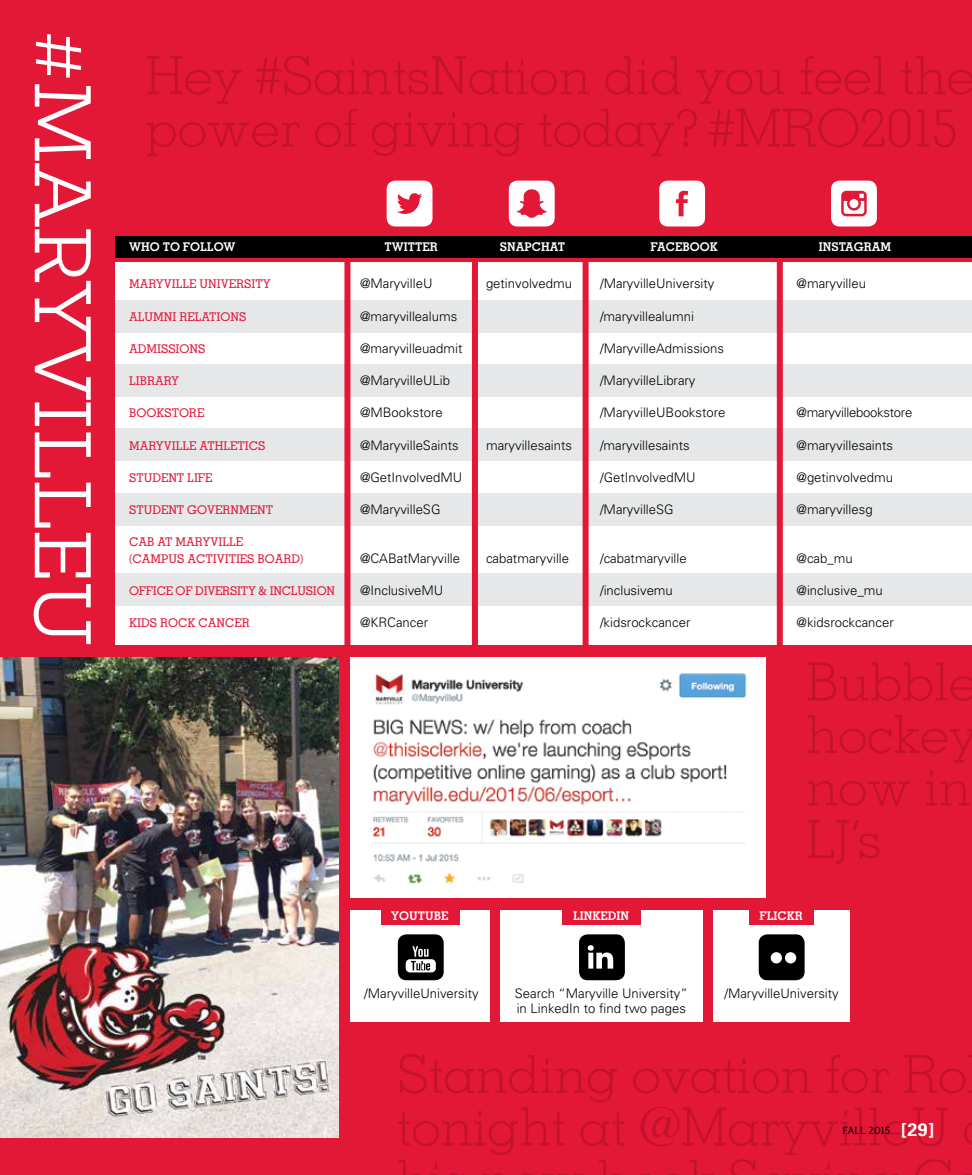
<style>
.page{position:relative;width:972px;height:1175px;background:#fff}
.page>*{position:absolute;margin:0;border:0;box-sizing:border-box;transform-origin:0 0}
.t1{font:91.8px "Klinic Slab";color:#fff}
.t2{font:300 52.5px/52.5px "Memphis";color:#c4122e}
.t3{font:300 13.2px "Univers";color:#000}
.t4{font:300 13.2px "Univers";letter-spacing:-.02em;color:#000}
.t5{font:500 12px/16.5px "Memphis";color:#e31837}
.t6{font:700 12px "Memphis";color:#fff}
.t7{font:500 12px "Memphis";letter-spacing:-.02em;color:#e31837}
.t8{font:12px "Grant Avenue";letter-spacing:.02em;color:#000}
.s1{font-family:"Univers";font-weight:700;font-size:18px;color:#fff}
</style>
<div class="page">
<div style="left:0;top:0;width:972px;height:1174px;background:#e31837"></div>
<div style="left:350px;top:910px;width:500px;height:111px;background:#fff"></div>
<div style="left:398px;top:934px;width:46px;height:46px;background:#000;border-radius:9px"></div>
<div style="left:579px;top:934px;width:46px;height:46px;background:#000;border-radius:9px"></div>
<div style="left:759px;top:934px;width:46px;height:46px;background:#000;border-radius:9px"></div>
<svg style="left:406px;top:946px;width:30px;height:26px"></svg>
<div style="left:785px;top:952px;width:11px;height:11px;background:#fff;border-radius:50%"></div>
<div style="left:771px;top:952px;width:11px;height:11px;background:#fff;border-radius:50%"></div>
<svg style="left:588px;top:945px;width:25px;height:23px"></svg>
<div style="left:382px;top:896px;width:78px;height:28px;background:#e31837"></div>
<div style="left:563px;top:896px;width:78px;height:28px;background:#e31837"></div>
<div style="left:749px;top:896px;width:64px;height:28px;background:#e31837"></div>
<div style="left:491px;top:896px;width:9px;height:135px;background:#e31837"></div>
<div style="left:704px;top:896px;width:9px;height:139px;background:#e31837"></div>
<div style="left:115px;top:262px;width:857px;height:383px;background:#fff"></div>
<img style="left:350px;top:657px;width:415px;height:240px">
<div style="left:387px;top:181px;width:46px;height:45px;background:#fff;border-radius:9px"></div>
<div style="left:509px;top:181px;width:46px;height:45px;background:#fff;border-radius:9px"></div>
<div style="left:659px;top:181px;width:46px;height:45px;background:#fff;border-radius:9px"></div>
<div style="left:831px;top:181px;width:46px;height:45px;background:#fff;border-radius:9px"></div>
<svg style="left:397px;top:193px;width:25px;height:21px"></svg>
<svg style="left:676px;top:191px;width:12px;height:25px"></svg>
<svg style="left:841px;top:191px;width:26px;height:25px"></svg>
<svg style="left:517px;top:189px;width:30px;height:29px"></svg>
<div style="left:115px;top:300px;width:857px;height:33px;background:#e6e7e8"></div>
<div style="left:115px;top:365px;width:857px;height:32px;background:#e6e7e8"></div>
<div style="left:115px;top:428px;width:857px;height:33px;background:#e6e7e8"></div>
<div style="left:115px;top:493px;width:857px;height:33px;background:#e6e7e8"></div>
<div style="left:115px;top:573px;width:857px;height:33px;background:#e6e7e8"></div>
<div style="left:583px;top:257px;width:6px;height:395px;background:#e31837"></div>
<div style="left:777px;top:257px;width:6px;height:395px;background:#e31837"></div>
<div style="left:472px;top:257px;width:6px;height:395px;background:#e31837"></div>
<div style="left:344px;top:257px;width:6px;height:395px;background:#e31837"></div>
<img style="left:0;top:657px;width:338px;height:480px">
<div style="left:115px;top:236px;width:857px;height:21px;background:#000"></div>
<h1 class="t1" style="left:121px;top:31px;width:617px;rotate:90deg">#MARYVILLEU</h1>
<h2 class="t2" style="left:146px;top:48px;width:831px">Hey #SaintsNation did you feel the power of giving today? #MRO2015</h2>
<p class="t6" style="left:129px;top:239px;width:108px">WHO TO FOLLOW</p>
<p class="t6" style="left:384px;top:239px;width:55px">TWITTER</p>
<p class="t6" style="left:500px;top:239px;width:67px">SNAPCHAT</p>
<p class="t6" style="left:650px;top:239px;width:69px">FACEBOOK</p>
<p class="t6" style="left:819px;top:239px;width:74px">INSTAGRAM</p>
<p class="t5" style="left:129px;top:275px;width:143px">MARYVILLE UNIVERSITY</p>
<p class="t3" style="left:360px;top:276px;width:74px">@MaryvilleU</p>
<p class="t3" style="left:486px;top:276px;width:88px">getinvolvedmu</p>
<p class="t3" style="left:600px;top:276px;width:116px">/MaryvilleUniversity</p>
<p class="t3" style="left:797px;top:276px;width:71px">@maryvilleu</p>
<p class="t5" style="left:129px;top:308px;width:119px">ALUMNI RELATIONS</p>
<p class="t3" style="left:360px;top:308px;width:99px">@maryvillealums</p>
<p class="t3" style="left:600px;top:308px;width:96px">/maryvillealumni</p>
<p class="t5" style="left:129px;top:340px;width:78px">ADMISSIONS</p>
<p class="t3" style="left:360px;top:340px;width:104px">@maryvilleuadmit</p>
<p class="t3" style="left:600px;top:340px;width:125px">/MaryvilleAdmissions</p>
<p class="t5" style="left:129px;top:372px;width:52px">LIBRARY</p>
<p class="t3" style="left:360px;top:372px;width:91px">@MaryvilleULib</p>
<p class="t3" style="left:600px;top:372px;width:97px">/MaryvilleLibrary</p>
<p class="t5" style="left:129px;top:404px;width:77px">BOOKSTORE</p>
<p class="t3" style="left:360px;top:405px;width:84px">@MBookstore</p>
<p class="t3" style="left:600px;top:405px;width:127px">/MaryvilleUBookstore</p>
<p class="t4" style="left:797px;top:405px;width:117px">@maryvillebookstore</p>
<p class="t5" style="left:129px;top:437px;width:138px">MARYVILLE ATHLETICS</p>
<p class="t3" style="left:360px;top:437px;width:100px">@MaryvilleSaints</p>
<p class="t3" style="left:486px;top:437px;width:88px">maryvillesaints</p>
<p class="t3" style="left:600px;top:437px;width:91px">/maryvillesaints</p>
<p class="t3" style="left:797px;top:437px;width:98px">@maryvillesaints</p>
<p class="t5" style="left:129px;top:469px;width:85px">STUDENT LIFE</p>
<p class="t3" style="left:360px;top:469px;width:104px">@GetInvolvedMU</p>
<p class="t3" style="left:600px;top:469px;width:97px">/GetInvolvedMU</p>
<p class="t3" style="left:797px;top:469px;width:98px">@getinvolvedmu</p>
<p class="t5" style="left:129px;top:501px;width:146px">STUDENT GOVERNMENT</p>
<p class="t3" style="left:360px;top:501px;width:82px">@MaryvilleSG</p>
<p class="t3" style="left:600px;top:501px;width:75px">/MaryvilleSG</p>
<p class="t3" style="left:797px;top:501px;width:78px">@maryvillesg</p>
<p class="t5" style="left:129px;top:533px;width:176px">CAB AT MARYVILLE<br>(CAMPUS ACTIVITIES BOARD)</p>
<p class="t3" style="left:360px;top:550px;width:102px">@CABatMaryville</p>
<p class="t3" style="left:486px;top:550px;width:85px">cabatmaryville</p>
<p class="t3" style="left:600px;top:550px;width:88px">/cabatmaryville</p>
<p class="t3" style="left:797px;top:550px;width:58px">@cab_mu</p>
<p class="t7" style="left:129px;top:583px;width:208px">OFFICE OF DIVERSITY &amp; INCLUSION</p>
<p class="t3" style="left:360px;top:582px;width:85px">@InclusiveMU</p>
<p class="t3" style="left:600px;top:582px;width:74px">/inclusivemu</p>
<p class="t3" style="left:797px;top:582px;width:88px">@inclusive_mu</p>
<p class="t5" style="left:129px;top:614px;width:122px">KIDS ROCK CANCER</p>
<p class="t3" style="left:360px;top:615px;width:70px">@KRCancer</p>
<p class="t3" style="left:600px;top:615px;width:92px">/kidsrockcancer</p>
<p class="t3" style="left:797px;top:615px;width:99px">@kidsrockcancer</p>
<h2 class="t2" style="left:806px;top:654px;width:174px">Bubble hockey now in<br>LJ’s</h2>
<p class="t6" style="left:391px;top:907px;width:59px">YOUTUBE</p>
<p class="t6" style="left:573px;top:907px;width:57px">LINKEDIN</p>
<p class="t6" style="left:760px;top:907px;width:45px">FLICKR</p>
<p class="t3" style="left:364px;top:985px;width:116px">/MaryvilleUniversity</p>
<p class="t3" style="left:515px;top:985px;width:174px">Search “Maryville University”</p>
<p class="t3" style="left:724px;top:985px;width:116px">/MaryvilleUniversity</p>
<p class="t3" style="left:517px;top:1000px;width:171px">in LinkedIn to find two pages</p>
<h2 class="t2" style="left:397px;top:1046px;width:572px">Standing ovation for Ro tonight at @MaryvilleU</h2>
<p class="t8" style="left:842px;top:1124px;width:93px">FALL 2015 <span class="s1">[29]</span></p>
</div>
